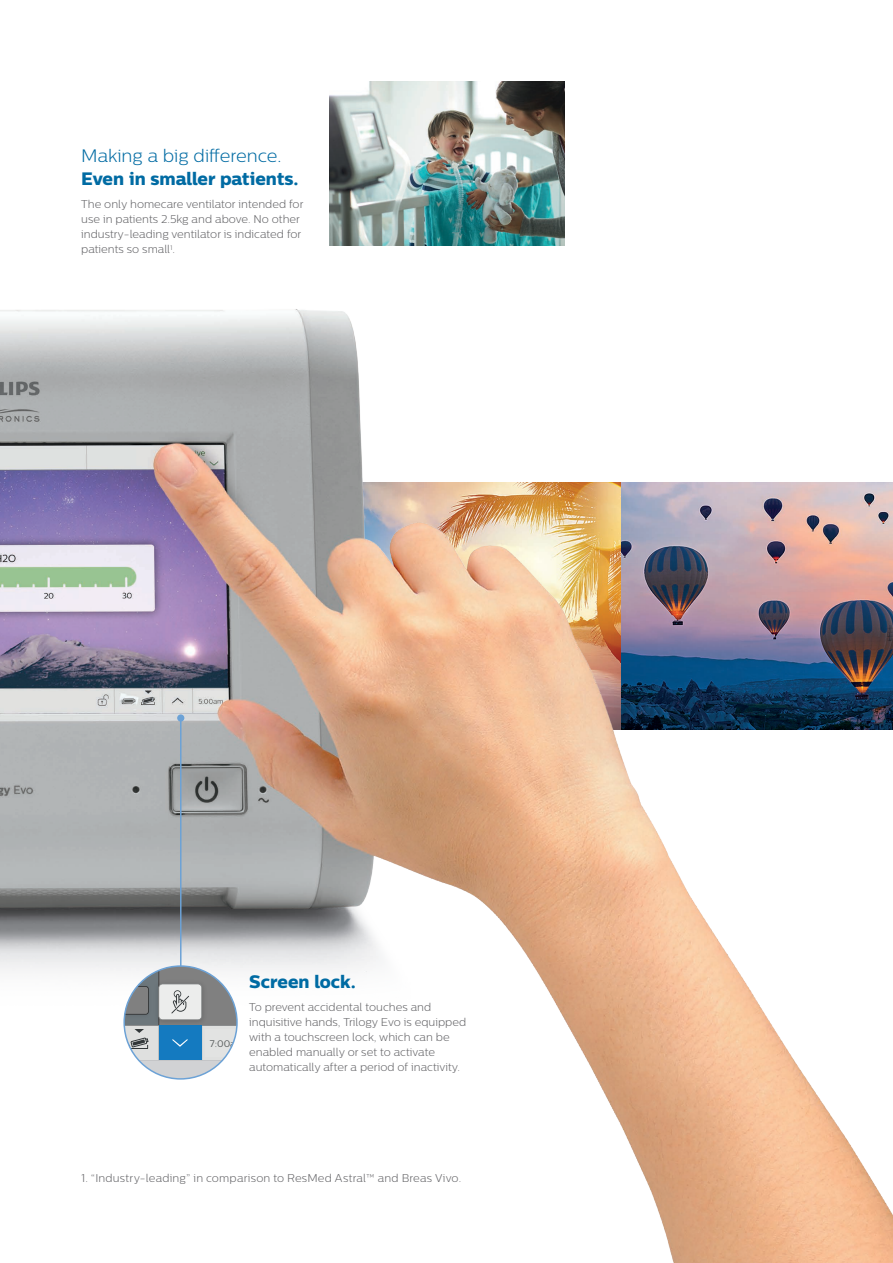
<style>
.page{position:relative;width:893px;height:1263px;background:#fff}
.page>*{position:absolute;margin:0;border:0;box-sizing:border-box;transform-origin:0 0}
.t1{font:18px "Centrale Sans X Bold";color:#006ba3}
.t2{font:300 18px "Centrale Sans";color:#006ba3}
.t3{font:300 11.25px/15px "Centrale Sans";color:#636366}
.t4{font:9.6px "Centrale Sans";color:#595d5d}
</style>
<div class="page">
<img style="left:0;top:309px;width:893px;height:954px">
<hr style="left:180px;top:718px;width:2px;height:260px;background:#6ca2d6">
<div style="left:177px;top:714px;width:7px;height:8px;background:#6ca2d6;border-radius:50%"></div>
<div style="left:124px;top:966px;width:113px;height:113px;background:#d1d2d4;border-radius:50%"></div>
<svg style="left:124px;top:966px;width:113px;height:94px"></svg>
<div style="left:123px;top:965px;width:115px;height:115px;border:2px solid #6ca2d6;border-radius:50%"></div>
<img style="left:330px;top:81px;width:235px;height:165px">
<h1 class="t2" style="left:81px;top:146px;width:202px">Making a big difference.</h1>
<h1 class="t1" style="left:81px;top:167px;width:219px">Even in smaller patients.</h1>
<p class="t3" style="left:81px;top:197px;width:224px">The only homecare ventilator intended for use in patients 2.5kg and above. No other industry-leading ventilator is indicated for patients so small<sup>1</sup>.</p>
<h1 class="t1" style="left:249px;top:970px;width:108px">Screen lock.</h1>
<p class="t3" style="left:249px;top:999px;width:218px">To prevent accidental touches and inquisitive hands, Trilogy Evo is equipped with a touchscreen lock, which can be enabled manually or set to activate automatically after a period of inactivity.</p>
<p class="t4" style="left:210px;top:1038px;width:36px">7:00am</p>
<p class="t4" style="left:209px;top:1038px;width:39px">12:45pm</p>
<p class="t3" style="left:81px;top:1170px;width:381px">1. “Industry-leading” in comparison to ResMed Astral™ and Breas Vivo.</p>
</div>
